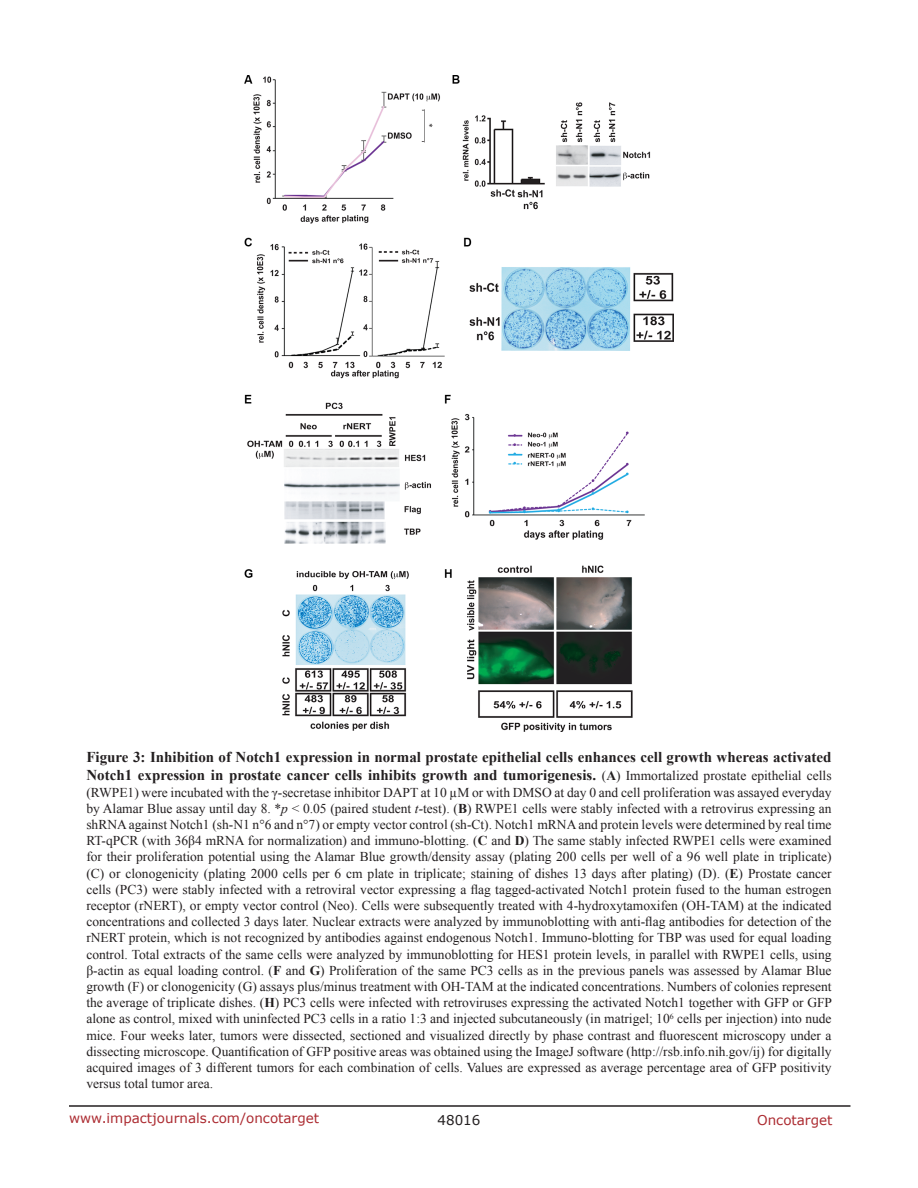
<style>
.page{position:relative;width:918px;height:1188px;background:#fff}
.page>*{position:absolute;margin:0;border:0;box-sizing:border-box;transform-origin:0 0}
.t1{font:700 15px/18px "Times New Roman";color:#231f20}
.t2{font:13.5px/16.2px "Times New Roman";color:#231f20;text-align:justify}
.t3{font:13.5px "Verdana";color:#ac2b31}
.t4{font:13.5px "Verdana";color:#231f20}
.s1{font-weight:400;font-size:13.5px}
.s2{font-size:13.5px}
.s3{font-style:italic}
.s4{font-weight:700}
</style>
<div class="page">
<hr style="left:69px;top:1105px;width:781px;height:2px;background:#231f20">
<img style="left:245px;top:75px;width:428px;height:657px">
<p class="t1" style="left:86px;top:748px;width:747px">Figure 3: Inhibition of Notch1 expression in normal prostate epithelial cells enhances cell growth whereas activated<br>Notch1 expression in prostate cancer cells inhibits growth and tumorigenesis. <span class="s1">(</span><span class="s2">A</span><span class="s1">) Immortalized prostate epithelial cells</span></p>
<p class="t2" style="left:86px;top:784px;width:747px">(RWPE1) were incubated with the γ-secretase inhibitor DAPT at 10 µM or with DMSO at day 0 and cell proliferation was assayed everyday by Alamar Blue assay until day 8. *<span class="s3">p</span> &lt; 0.05 (paired student <span class="s3">t-</span>test). (<span class="s4">B</span>) RWPE1 cells were stably infected with a retrovirus expressing an shRNA against Notch1 (sh-N1 n°6 and n°7) or empty vector control (sh-Ct). Notch1 mRNA and protein levels were determined by real time RT-qPCR (with 36β4 mRNA for normalization) and immuno-blotting. (<span class="s4">C</span> and <span class="s4">D</span>) The same stably infected RWPE1 cells were examined for their proliferation potential using the Alamar Blue growth/density assay (plating 200 cells per well of a 96 well plate in triplicate) (C) or clonogenicity (plating 2000 cells per 6 cm plate in triplicate; staining of dishes 13 days after plating) (D). (<span class="s4">E</span>) Prostate cancer cells (PC3) were stably infected with a retroviral vector expressing a flag tagged-activated Notch1 protein fused to the human estrogen receptor (rNERT), or empty vector control (Neo). Cells were subsequently treated with 4-hydroxytamoxifen (OH-TAM) at the indicated concentrations and collected 3 days later. Nuclear extracts were analyzed by immunoblotting with anti-flag antibodies for detection of the rNERT protein, which is not recognized by antibodies against endogenous Notch1. Immuno-blotting for TBP was used for equal loading control. Total extracts of the same cells were analyzed by immunoblotting for HES1 protein levels, in parallel with RWPE1 cells, using β-actin as equal loading control. (<span class="s4">F</span> and <span class="s4">G</span>) Proliferation of the same PC3 cells as in the previous panels was assessed by Alamar Blue growth (F) or clonogenicity (G) assays plus/minus treatment with OH-TAM at the indicated concentrations. Numbers of colonies represent the average of triplicate dishes. (<span class="s4">H</span>) PC3 cells were infected with retroviruses expressing the activated Notch1 together with GFP or GFP alone as control, mixed with uninfected PC3 cells in a ratio 1:3 and injected subcutaneously (in matrigel; 10<sup>6</sup> cells per injection) into nude mice. Four weeks later, tumors were dissected, sectioned and visualized directly by phase contrast and fluorescent microscopy under a dissecting microscope. Quantification of GFP positive areas was obtained using the ImageJ software (http://rsb.info.nih.gov/ij) for digitally acquired images of 3 different tumors for each combination of cells. Values are expressed as average percentage area of GFP positivity versus total tumor area.</p>
<p class="t3" style="left:69px;top:1109px;width:252px">www.impactjournals.com/oncotarget</p>
<p class="t4" style="left:438px;top:1111px;width:44px">48016</p>
<p class="t3" style="left:757px;top:1111px;width:77px">Oncotarget</p>
</div>
